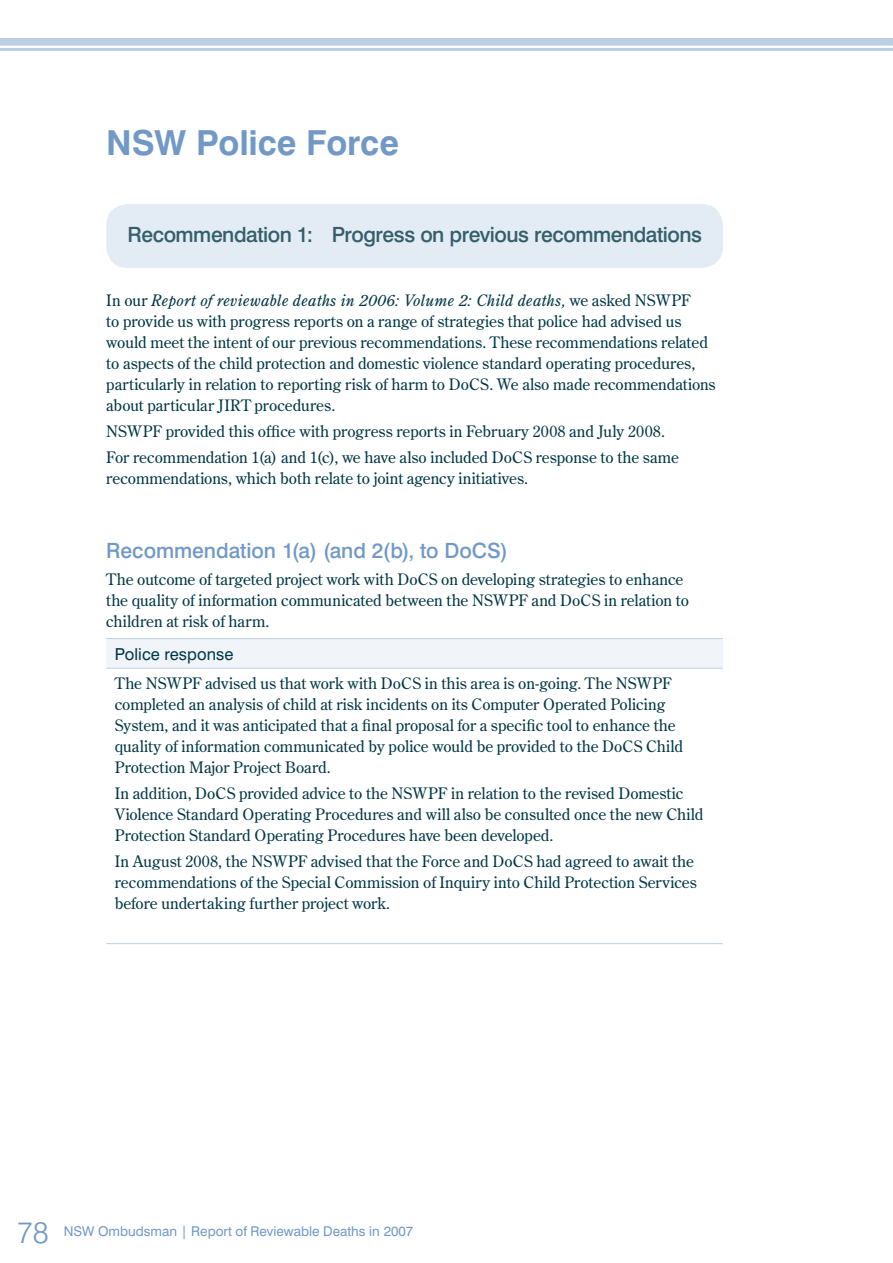
<style>
.page{position:relative;width:893px;height:1263px;background:#fff}
.page>*{position:absolute;margin:0;border:0;box-sizing:border-box;transform-origin:0 0}
.t1{font:700 34.5px "Swiss 721 BT";letter-spacing:-.005em;color:#7299c6}
.t2{font:300 30px "Swiss 721 BT";color:#7299c6}
.t3{font:500 21px "Swiss 721 BT";letter-spacing:-.025em;color:#335f6a}
.t4{font:500 21px "Swiss 721 BT";letter-spacing:-.005em;color:#7299c6}
.t5{font:16.5px "Swiss 721 BT";color:#003745}
.t6{font:15.75px/21px "Century Old Style Std";color:#003745}
.t7{font:13.5px "Swiss 721 BT";color:#7299c6}
.s1{font-style:italic}
</style>
<div class="page">
<div style="left:0;top:38px;width:893px;height:13px;background:#bdcfe4"></div>
<hr style="left:0;top:46px;width:893px;height:2px;background:#fff">
<div style="left:106px;top:204px;width:617px;height:64px;background:#e3ebf4;border-radius:21px"></div>
<div style="left:106px;top:639px;width:617px;height:29px;background:#f1f5f9"></div>
<hr style="left:106px;top:638px;width:617px;height:1px;background:#bdcfe4">
<hr style="left:106px;top:668px;width:617px;height:1px;background:#bdcfe4">
<hr style="left:106px;top:943px;width:617px;height:1px;background:#bdcfe4">
<h1 class="t1" style="left:106px;top:122px;width:294px">NSW Police Force</h1>
<h3 class="t3" style="left:128px;top:222px;width:576px">Recommendation 1: Progress on previous recommendations</h3>
<p class="t6" style="left:106px;top:289px;width:611px">In our <span class="s1">Report of reviewable deaths in 2006: Volume 2: Child deaths,</span> we asked NSWPF<br>to provide us with progress reports on a range of strategies that police had advised us would meet the intent of our previous recommendations. These recommendations related to aspects of the child protection and domestic violence standard operating procedures, particularly in relation to reporting risk of harm to DoCS. We also made recommendations about particular JIRT procedures.</p>
<p class="t6" style="left:106px;top:418px;width:574px;line-height:26.1px">NSWPF provided this office with progress reports in February 2008 and July 2008.<br>For recommendation 1(a) and 1(c), we have also included DoCS response to the same</p>
<p class="t6" style="left:106px;top:467px;width:423px">recommendations, which both relate to joint agency initiatives.</p>
<h3 class="t4" style="left:106px;top:537px;width:403px">Recommendation 1(a) (and 2(b), to DoCS)</h3>
<p class="t6" style="left:106px;top:569px;width:584px">The outcome of targeted project work with DoCS on developing strategies to enhance the quality of information communicated between the NSWPF and DoCS in relation to children at risk of harm.</p>
<p class="t5" style="left:115px;top:644px;width:120px">Police response</p>
<p class="t6" style="left:115px;top:672px;width:570px">The NSWPF advised us that work with DoCS in this area is on-going. The NSWPF completed an analysis of child at risk incidents on its Computer Operated Policing System, and it was anticipated that a final proposal for a specific tool to enhance the quality of information communicated by police would be provided to the DoCS Child Protection Major Project Board.</p>
<p class="t6" style="left:115px;top:782px;width:590px">In addition, DoCS provided advice to the NSWPF in relation to the revised Domestic<br>Violence Standard Operating Procedures and will also be consulted once the new Child<br>Protection Standard Operating Procedures have been developed.</p>
<p class="t6" style="left:115px;top:850px;width:584px">In August 2008, the NSWPF advised that the Force and DoCS had agreed to await the recommendations of the Special Commission of Inquiry into Child Protection Services before undertaking further project work.</p>
<h2 class="t2" style="left:17px;top:1214px;width:33px">78</h2>
<p class="t7" style="left:64px;top:1223px;width:351px">NSW Ombudsman | Report of Reviewable Deaths in 2007</p>
</div>
